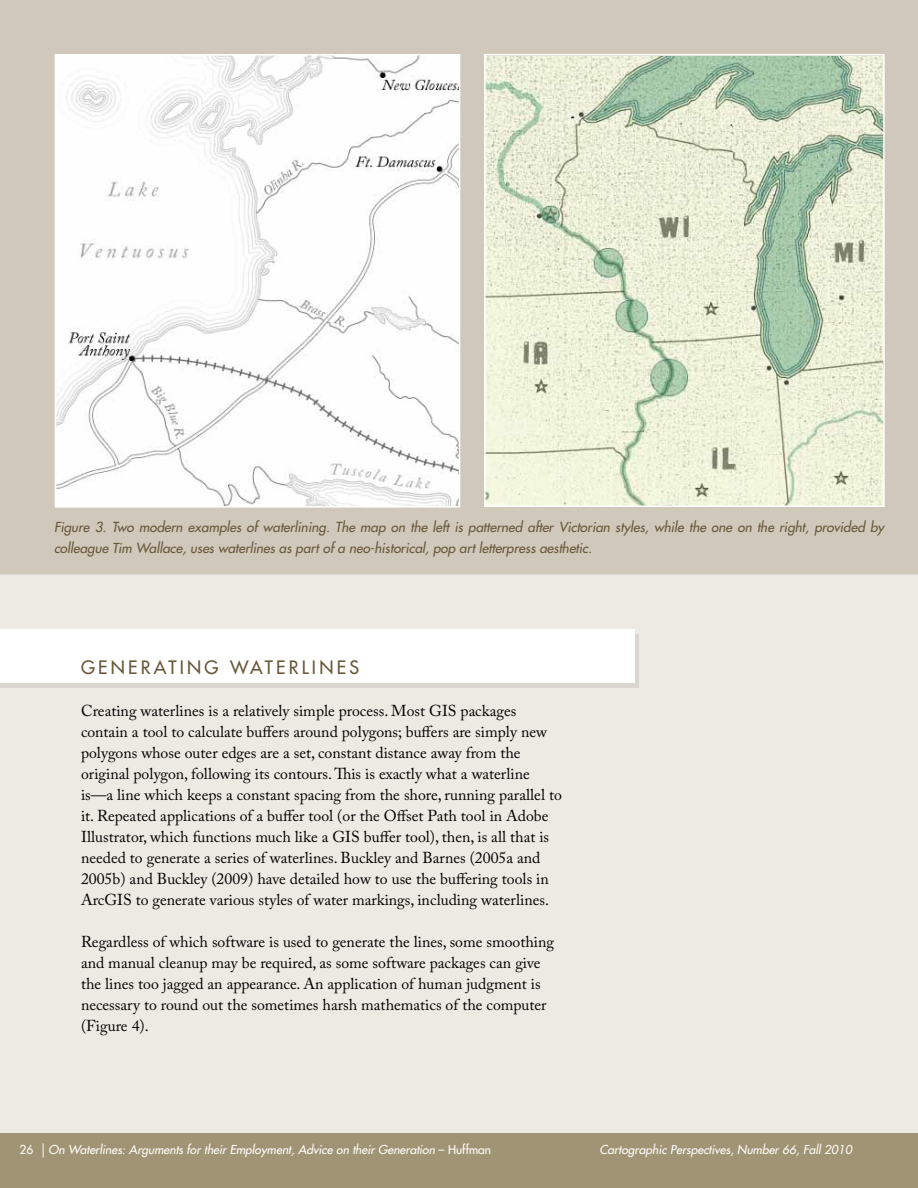
<style>
.page{position:relative;width:918px;height:1188px;background:#fff}
.page>*{position:absolute;margin:0;border:0;box-sizing:border-box;transform-origin:0 0}
.t1{font:500 18px "Futura Std";letter-spacing:.18em;color:#68583a}
.t2{font:15.75px/21px "Adobe Caslon Pro";color:#000}
.t3{font:italic 500 13.5px/21px "Futura Std";color:#68583a}
.t4{font:italic 500 12px "Futura Std";color:#fff}
.s1{font-style:normal}
</style>
<div class="page">
<div style="left:0;top:0;width:918px;height:1136px;background:#edeae3"></div>
<div style="left:0;top:1133px;width:918px;height:55px;background:#a19474"></div>
<div style="left:0;top:634px;width:639px;height:54px;background:#dcd7ce"></div>
<div style="left:0;top:629px;width:634px;height:54px;background:#fff"></div>
<div style="left:0;top:0;width:918px;height:574px;background:#d0c8bb"></div>
<img style="left:487px;top:57px;width:395px;height:447px">
<div style="left:484px;top:54px;width:401px;height:453px;border:2px solid #fff"></div>
<img style="left:58px;top:57px;width:399px;height:448px">
<div style="left:55px;top:54px;width:405px;height:454px;border:2px solid #fff"></div>
<p class="t3" style="left:54px;top:517px;width:833px">Figure 3. Two modern examples of waterlining. The map on the left is patterned after Victorian styles, while the one on the right, provided by colleague Tim Wallace, uses waterlines as part of a neo-historical, pop art letterpress aesthetic.</p>
<p class="t1" style="left:81px;top:656px;width:280px">GE NERATING WATERLINES</p>
<p class="t2" style="left:81px;top:700px;width:482px">Creating waterlines is a relatively simple process. Most GIS packages contain a tool to calculate buffers around polygons; buffers are simply new polygons whose outer edges are a set, constant distance away from the original polygon, following its contours. This is exactly what a waterline is—a line which keeps a constant spacing from the shore, running parallel to it. Repeated applications of a buffer tool (or the Offset Path tool in Adobe Illustrator, which functions much like a GIS buffer tool), then, is all that is needed to generate a series of waterlines. Buckley and Barnes (2005a and 2005b) and Buckley (2009) have detailed how to use the buffering tools in ArcGIS to generate various styles of water markings, including waterlines.</p>
<p class="t2" style="left:81px;top:931px;width:475px">Regardless of which software is used to generate the lines, some smoothing and manual cleanup may be required, as some software packages can give the lines too jagged an appearance. An application of human judgment is necessary to round out the sometimes harsh mathematics of the computer (Figure 4).</p>
<p class="t4" style="left:20px;top:1142px;width:473px"><span class="s1">26</span> | On Waterlines: Arguments for their Employment, Advice on their Generation <span class="s1">– HUFFMAN</span></p>
<p class="t4" style="left:599px;top:1142px;width:254px">Cartographic Perspectives, Number 66, Fall 2010</p>
</div>
